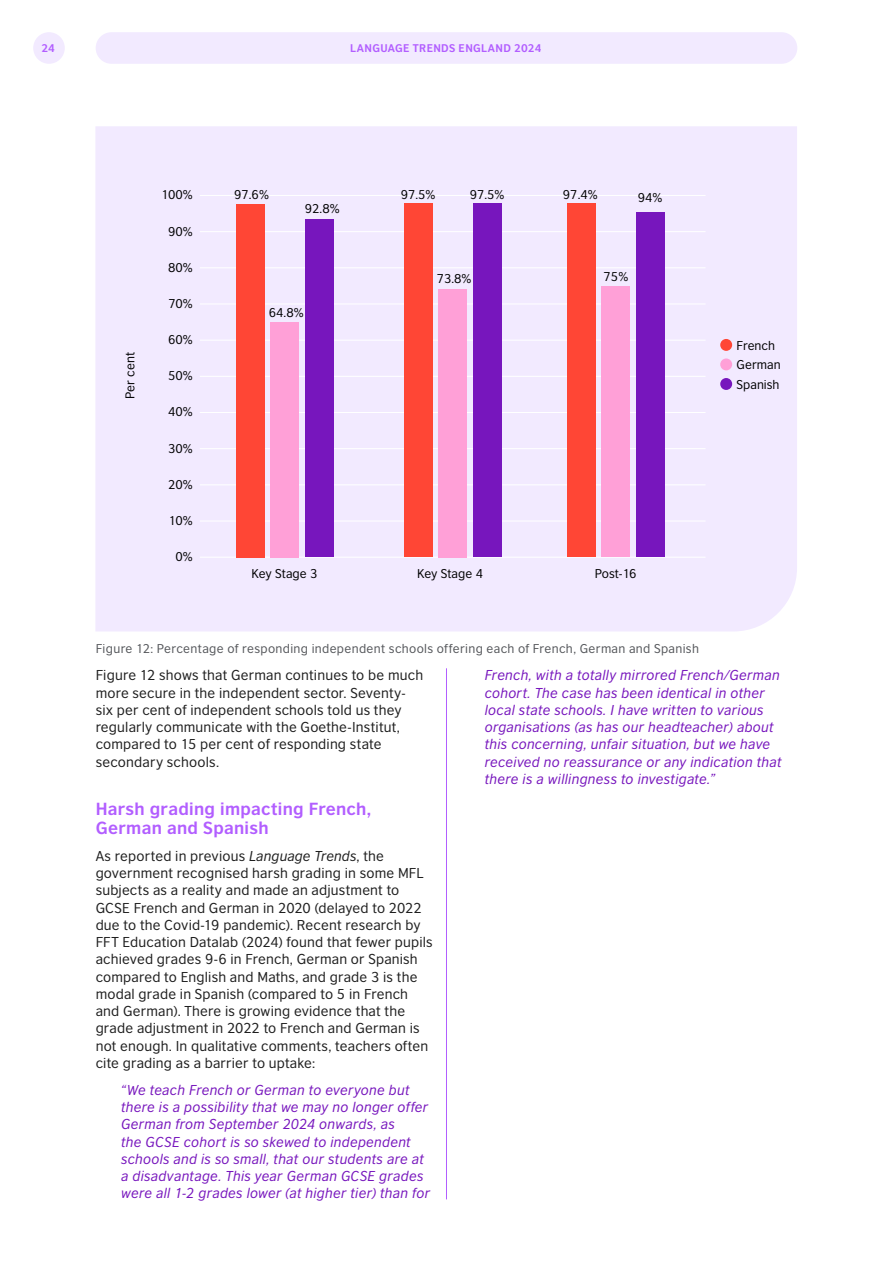
<style>
.page{position:relative;width:893px;height:1263px;background:#fff}
.page>*{position:absolute;margin:0;border:0;box-sizing:border-box;transform-origin:0 0}
.BODY_COPY{font:700 16.5px/19.2px "British Council Sans";letter-spacing:.02em;color:#b25eff}
.BODY_COPY-2{font:13.5px/17.2px "British Council Sans";letter-spacing:.015em;color:#1e1e1e}
.BODY_QUOTE{font:italic 13.5px/17.2px "British Council Sans";letter-spacing:.02em;color:#7716bd}
.t1{font:12px/19.5px "British Council Sans";color:#000}
.BODY_COPY-3{font:12px "British Council Sans";letter-spacing:.03em;color:#54565a}
.t2{font:700 10.5px "British Council Sans";letter-spacing:.03em;color:#b25eff}
.s1{font-style:italic}
</style>
<div class="page">
<div style="left:96px;top:32px;width:701px;height:32px;background:#f2eaff;border-radius:16px"></div>
<div style="left:33px;top:32px;width:32px;height:32px;background:#f2eaff;border-radius:50%"></div>
<hr style="left:446px;top:669px;width:1px;height:530px;background:#b25eff">
<div style="left:95px;top:126px;width:702px;height:505px;background:#f2eaff"></div>
<hr style="left:200px;top:557px;width:505px;height:1px;background:#fff">
<hr style="left:200px;top:520px;width:505px;height:1px;background:#fff">
<hr style="left:200px;top:484px;width:505px;height:1px;background:#fff">
<hr style="left:200px;top:448px;width:505px;height:1px;background:#fff">
<hr style="left:200px;top:412px;width:505px;height:1px;background:#fff">
<hr style="left:200px;top:376px;width:505px;height:1px;background:#fff">
<hr style="left:200px;top:340px;width:505px;height:1px;background:#fff">
<hr style="left:200px;top:303px;width:505px;height:1px;background:#fff">
<hr style="left:200px;top:267px;width:505px;height:1px;background:#fff">
<hr style="left:200px;top:231px;width:505px;height:1px;background:#fff">
<hr style="left:200px;top:195px;width:505px;height:1px;background:#fff">
<div style="left:236px;top:204px;width:28px;height:353px;background:#ff4635"></div>
<div style="left:270px;top:322px;width:29px;height:235px;background:#ffa0d7"></div>
<div style="left:305px;top:220px;width:28px;height:337px;background:#7716bd"></div>
<div style="left:404px;top:204px;width:28px;height:353px;background:#ff4635"></div>
<div style="left:438px;top:289px;width:29px;height:268px;background:#ffa0d7"></div>
<div style="left:473px;top:204px;width:28px;height:353px;background:#7716bd"></div>
<div style="left:567px;top:204px;width:29px;height:353px;background:#ff4635"></div>
<div style="left:601px;top:286px;width:29px;height:271px;background:#ffa0d7"></div>
<div style="left:636px;top:213px;width:29px;height:344px;background:#7716bd"></div>
<div style="left:720px;top:339px;width:12px;height:12px;background:#ff4635;border-radius:50%"></div>
<div style="left:720px;top:358px;width:12px;height:12px;background:#ffa0d7;border-radius:50%"></div>
<div style="left:720px;top:378px;width:12px;height:12px;background:#7716bd;border-radius:50%"></div>
<p class="t2" style="left:41px;top:39px;width:15px">24</p>
<p class="t2" style="left:350px;top:39px;width:193px">LANGUAGE TRENDS ENGLAND 2024</p>
<p class="t1" style="left:119px;top:399px;width:48px;rotate:-90deg">Per cent</p>
<p class="t1" style="left:162px;top:184px;width:33px">100%</p>
<p class="t1" style="left:168px;top:220px;width:26px">90%</p>
<p class="t1" style="left:168px;top:256px;width:26px">80%</p>
<p class="t1" style="left:169px;top:293px;width:26px">70%</p>
<p class="t1" style="left:168px;top:329px;width:26px">60%</p>
<p class="t1" style="left:168px;top:365px;width:26px">50%</p>
<p class="t1" style="left:168px;top:401px;width:26px">40%</p>
<p class="t1" style="left:168px;top:437px;width:26px">30%</p>
<p class="t1" style="left:168px;top:474px;width:26px">20%</p>
<p class="t1" style="left:169px;top:510px;width:25px">10%</p>
<p class="t1" style="left:175px;top:546px;width:19px">0%</p>
<p class="t1" style="left:234px;top:184px;width:36px">97.6%</p>
<p class="t1" style="left:401px;top:184px;width:36px">97.5%</p>
<p class="t1" style="left:563px;top:184px;width:36px">97.4%</p>
<p class="t1" style="left:470px;top:184px;width:36px">97.5%</p>
<p class="t1" style="left:638px;top:187px;width:26px">94%</p>
<p class="t1" style="left:305px;top:197px;width:36px">92.8%</p>
<p class="t1" style="left:269px;top:301px;width:36px">64.8%</p>
<p class="t1" style="left:437px;top:268px;width:36px">73.8%</p>
<p class="t1" style="left:604px;top:265px;width:26px">75%</p>
<p class="t1" style="left:252px;top:563px;width:67px">Key Stage 3</p>
<p class="t1" style="left:417px;top:563px;width:67px">Key Stage 4</p>
<p class="t1" style="left:595px;top:563px;width:43px">Post-16</p>
<p class="t1" style="left:737px;top:334px;width:45px">French<br>German<br>Spanish</p>
<p class="BODY_COPY-3" style="left:96px;top:639px;width:605px">Figure 12: Percentage of responding independent schools offering each of French, German and Spanish</p>
<p class="BODY_COPY-2" style="left:96px;top:665px;width:329px">Figure 12 shows that German continues to be much more secure in the independent sector. Seventy&shy;six per cent of independent schools told us they regularly communicate with the Goethe-Institut, compared to 15 per cent of responding state secondary schools.</p>
<p class="BODY_COPY" style="left:96px;top:797px;width:277px">Harsh grading impacting French,<br>German and Spanish</p>
<p class="BODY_COPY-2" style="left:96px;top:846px;width:339px">As reported in previous <span class="s1">Language Trends</span>, the government recognised harsh grading in some MFL subjects as a reality and made an adjustment to GCSE French and German in 2020 (delayed to 2022 due to the Covid-19 pandemic). Recent research by FFT Education Datalab (2024) found that fewer pupils achieved grades 9-6 in French, German or Spanish compared to English and Maths, and grade 3 is the modal grade in Spanish (compared to 5 in French and German). There is growing evidence that the grade adjustment in 2022 to French and German is not enough. In qualitative comments, teachers often cite grading as a barrier to uptake:</p>
<p class="BODY_QUOTE" style="left:121px;top:1080px;width:310px">“We teach French or German to everyone but there is a possibility that we may no longer offer German from September 2024 onwards, as<br>the GCSE cohort is so skewed to independent schools and is so small, that our students are at a disadvantage. This year German GCSE grades were all 1-2 grades lower (at higher tier) than for</p>
<p class="BODY_QUOTE" style="left:485px;top:665px;width:298px">French, with a totally mirrored French/German cohort. The case has been identical in other local state schools. I have written to various organisations (as has our headteacher) about this concerning, unfair situation, but we have received no reassurance or any indication that there is a willingness to investigate.”</p>
</div>
